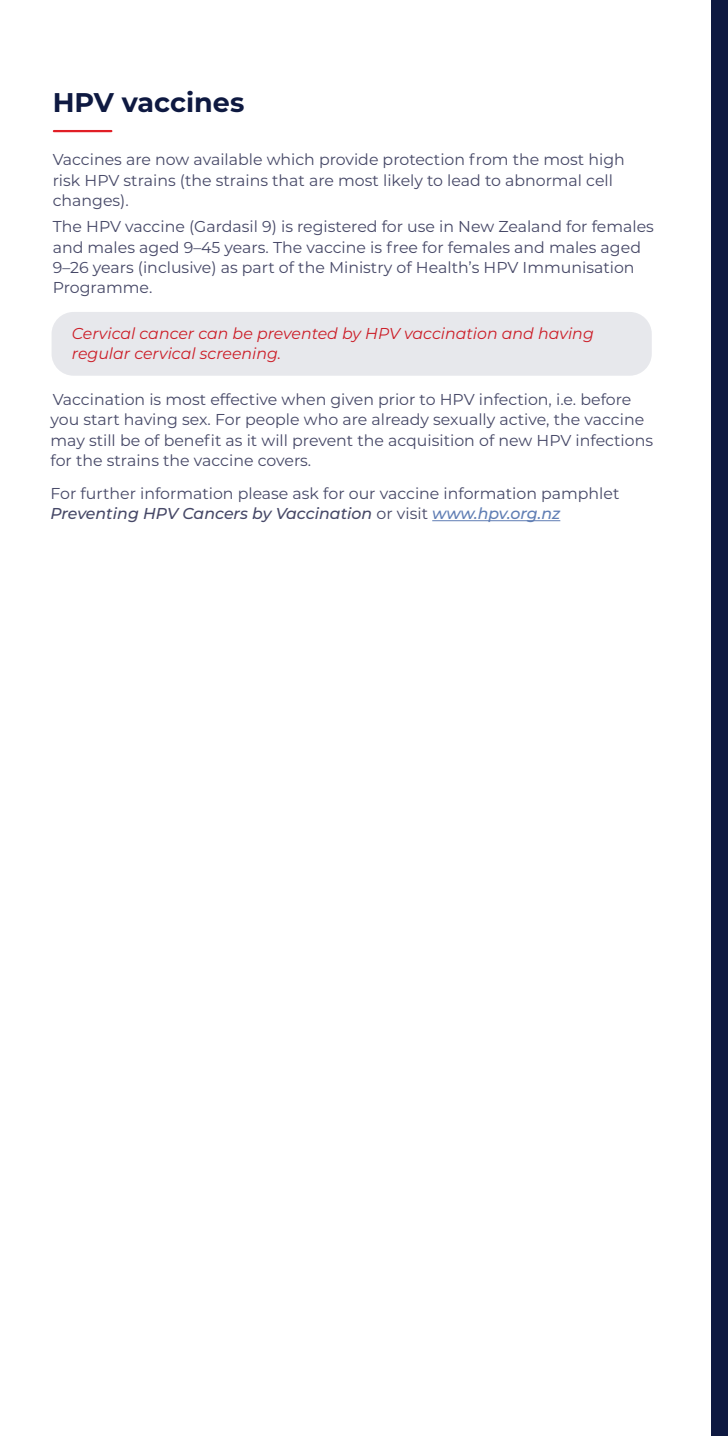
<style>
.page{position:relative;width:728px;height:1436px;background:#fff}
.page>*{position:absolute;margin:0;border:0;box-sizing:border-box;transform-origin:0 0}
.t1{font:700 27px "Montserrat";color:#0e1941}
.t2{font:15.75px/20.2px "Montserrat";color:#464867}
.t3{font:italic 15.75px/20.2px "Montserrat";color:#e11e25}
.s1{font-weight:500;font-style:italic}
.s2{font-weight:500;font-style:italic;color:#607eb4}
</style>
<div class="page">
<div style="left:710px;top:0;width:17px;height:1435px;background:#0e1941"></div>
<hr style="left:432px;top:520px;width:128px;height:1px;background:#607eb4">
<hr style="left:54px;top:130px;width:57px;height:2px;background:#e11e25">
<div style="left:51px;top:312px;width:600px;height:63px;background:#e7e8ec;border-radius:22px"></div>
<h1 class="t1" style="left:53px;top:83px;width:193px">HPV vaccines</h1>
<p class="t2" style="left:53px;top:149px;width:573px">Vaccines are now available which provide protection from the most high risk HPV strains (the strains that are most likely to lead to abnormal cell changes).</p>
<p class="t2" style="left:53px;top:216px;width:602px">The HPV vaccine (Gardasil 9) is registered for use in New Zealand for females and males aged 9–45 years. The vaccine is free for females and males aged 9–26 years (inclusive) as part of the Ministry of Health’s HPV Immunisation Programme.</p>
<p class="t3" style="left:72px;top:323px;width:523px">Cervical cancer can be prevented by HPV vaccination and having regular cervical screening.</p>
<p class="t2" style="left:50px;top:389px;width:603px">Vaccination is most effective when given prior to HPV infection, i.e. before you start having sex. For people who are already sexually active, the vaccine may still be of benefit as it will prevent the acquisition of new HPV infections for the strains the vaccine covers.</p>
<p class="t2" style="left:50px;top:482px;width:570px">For further information please ask for our vaccine information pamphlet<br><span class="s1">Preventing HPV Cancers by Vaccination</span> or visit <span class="s2">www.hpv.org.nz</span></p>
</div>
